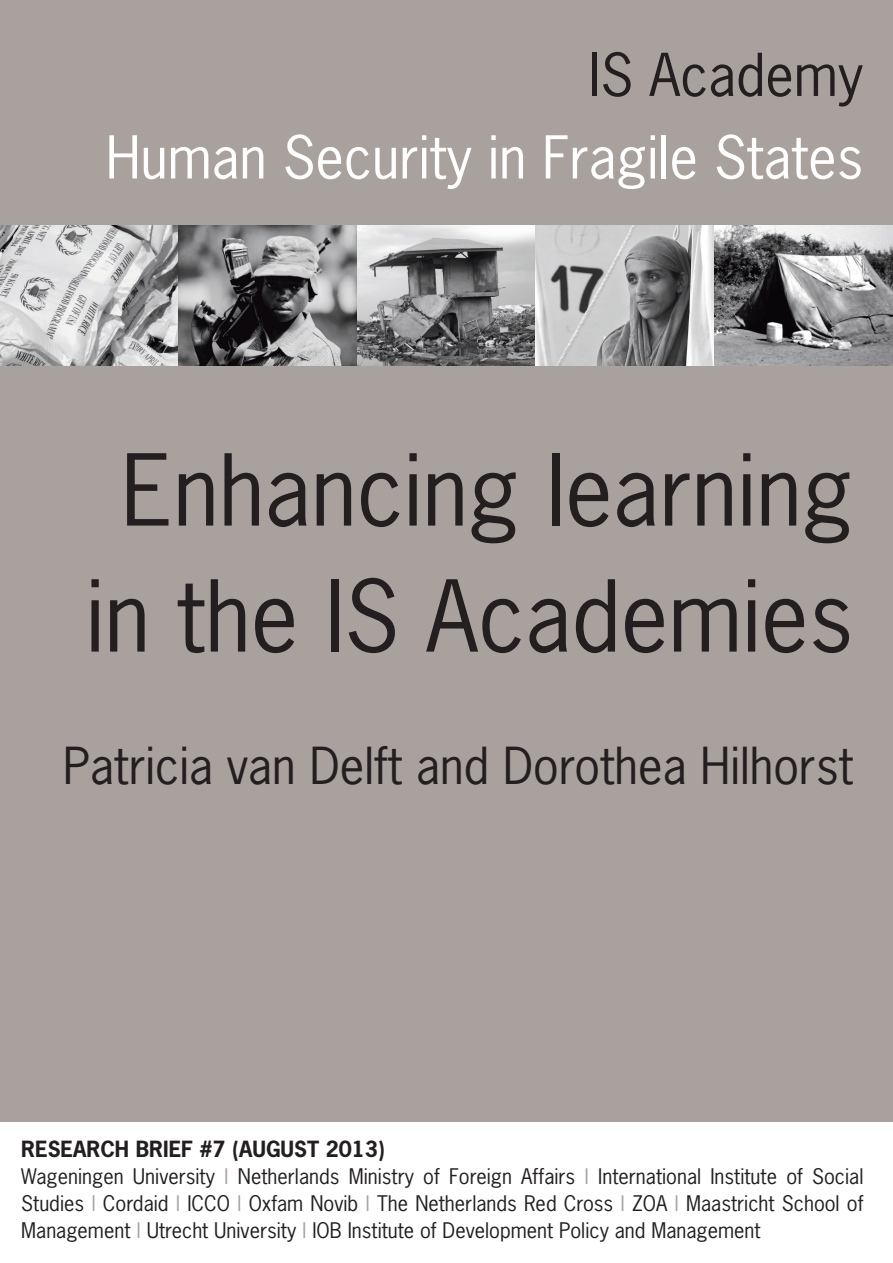
<style>
.page{position:relative;width:893px;height:1263px;background:#a9a19e}
.page>*{position:absolute;margin:0;border:0;box-sizing:border-box;transform-origin:0 0}
.kop{font:93px "News Gothic";color:#231f20}
.t1{font:55.5px "News Gothic";color:#fff}
.t2{font:55.5px "News Gothic";color:#231f20}
.kop-2{font:48px "News Gothic";color:#231f20}
.t3{font:700 21px "News Gothic";color:#231f20}
.t4{font:20.25px/27px "News Gothic";color:#231f20;text-align:justify}
.s1{color:#a9a19e}
</style>
<div class="page">
<div style="left:0;top:1123px;width:893px;height:140px;background:#fff"></div>
<img style="left:0;top:225px;width:893px;height:141px">
<p class="t2" style="left:589px;top:39px;width:276px">IS Academy</p>
<p class="t1" style="left:106px;top:122px;width:759px">Human Security in Fragile States</p>
<p class="kop" style="left:121px;top:431px;width:733px">Enhancing learning</p>
<p class="kop" style="left:86px;top:557px;width:769px">in the IS Academies</p>
<p class="kop-2" style="left:63px;top:735px;width:792px">Patricia van Delft and Dorothea Hilhorst</p>
<p class="t3" style="left:21px;top:1135px;width:365px">RESEARCH BRIEF #7 (AUGUST 2013)</p>
<p class="t4" style="left:21px;top:1162px;width:844px">Wageningen University <span class="s1">|</span> Netherlands Ministry of Foreign Affairs <span class="s1">|</span> International Institute of Social Studies <span class="s1">|</span> Cordaid <span class="s1">|</span> ICCO <span class="s1">|</span> Oxfam Novib <span class="s1">|</span> The Netherlands Red Cross <span class="s1">|</span> ZOA <span class="s1">|</span> Maastricht School of Management <span class="s1">|</span> Utrecht University <span class="s1">|</span> IOB Institute of Development Policy and Management</p>
</div>
